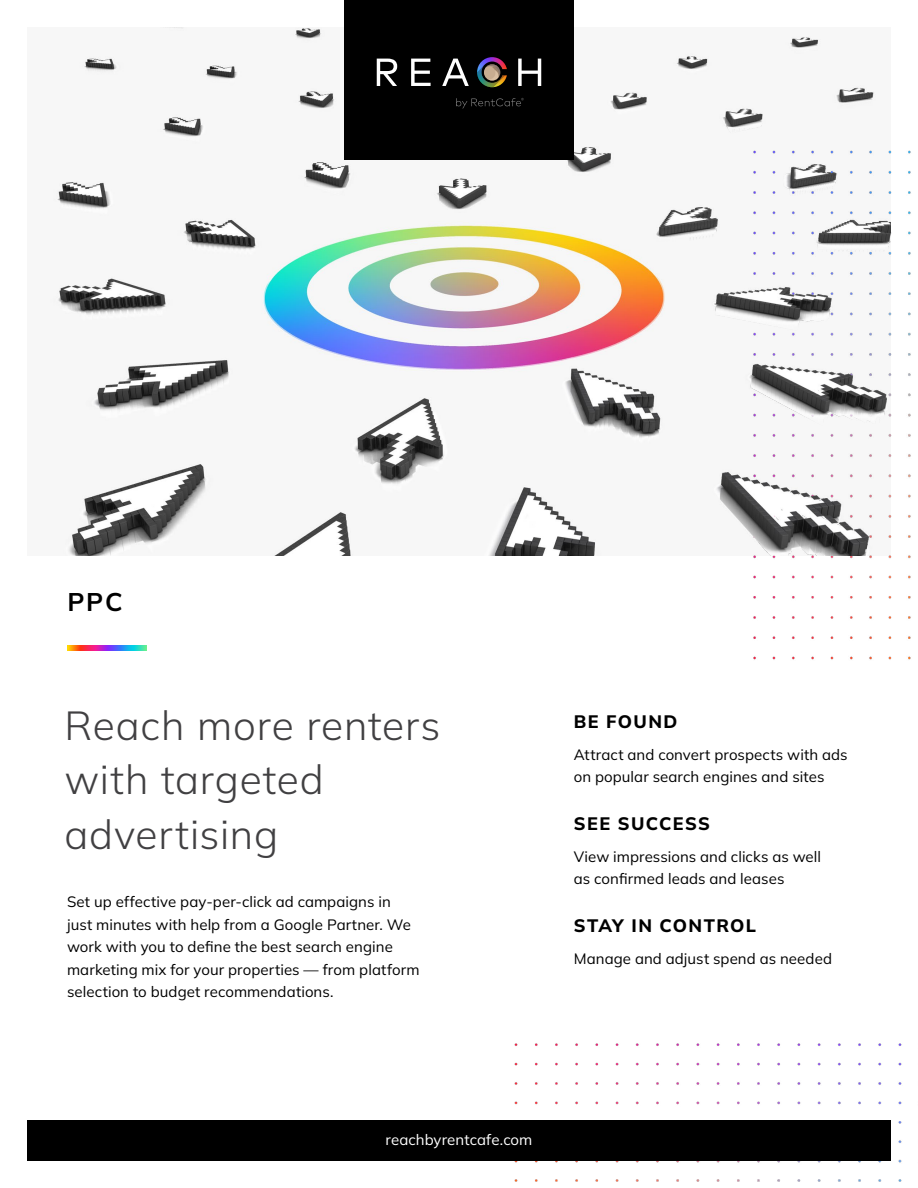
<style>
.page{position:relative;width:918px;height:1188px;background:#fff}
.page>*{position:absolute;margin:0;border:0;box-sizing:border-box;transform-origin:0 0}
.t1{font:300 40.5px/54.2px "Mulish";letter-spacing:.02em;color:#414042}
.t2{font:700 25.5px "Mulish";color:#000}
.t3{font:800 18px "Mulish";letter-spacing:.075em;color:#000}
.t4{font:15px/22.5px "Mulish";letter-spacing:.005em;color:#000}
.t5{font:15px "Mulish";letter-spacing:.005em;color:#fff}
</style>
<div class="page">
<img style="left:504px;top:1043px;width:398px;height:139px">
<img style="left:54px;top:27px;width:822px;height:528px">
<div style="left:344px;top:0;width:230px;height:160px;background:#000"></div>
<svg style="left:377px;top:57px;width:164px;height:30px"></svg>
<svg style="left:456px;top:98px;width:68px;height:11px"></svg>
<svg style="left:68px;top:646px;width:79px;height:4px"></svg>
<div style="left:27px;top:1121px;width:864px;height:40px;background:#000"></div>
<img style="left:753px;top:150px;width:158px;height:510px">
<img style="left:690px;top:126px;width:201px;height:430px">
<h2 class="t2" style="left:68px;top:584px;width:57px">PPC</h2>
<h1 class="t1" style="left:64px;top:698px;width:378px">Reach more renters with targeted advertising</h1>
<p class="t4" style="left:67px;top:890px;width:354px">Set up effective pay-per-click ad campaigns in just minutes with help from a Google Partner. We work with you to define the best search engine marketing mix for your properties — from platform selection to budget recommendations.</p>
<p class="t3" style="left:574px;top:710px;width:105px">BE FOUND</p>
<p class="t4" style="left:574px;top:743px;width:276px">Attract and convert prospects with ads on popular search engines and sites</p>
<p class="t3" style="left:574px;top:812px;width:138px">SEE SUCCESS</p>
<p class="t4" style="left:574px;top:845px;width:249px">View impressions and clicks as well as confirmed leads and leases</p>
<p class="t3" style="left:574px;top:914px;width:184px">STAY IN CONTROL</p>
<p class="t4" style="left:574px;top:947px;width:260px">Manage and adjust spend as needed</p>
<p class="t5" style="left:386px;top:1129px;width:148px">reachbyrentcafe.com</p>
</div>
